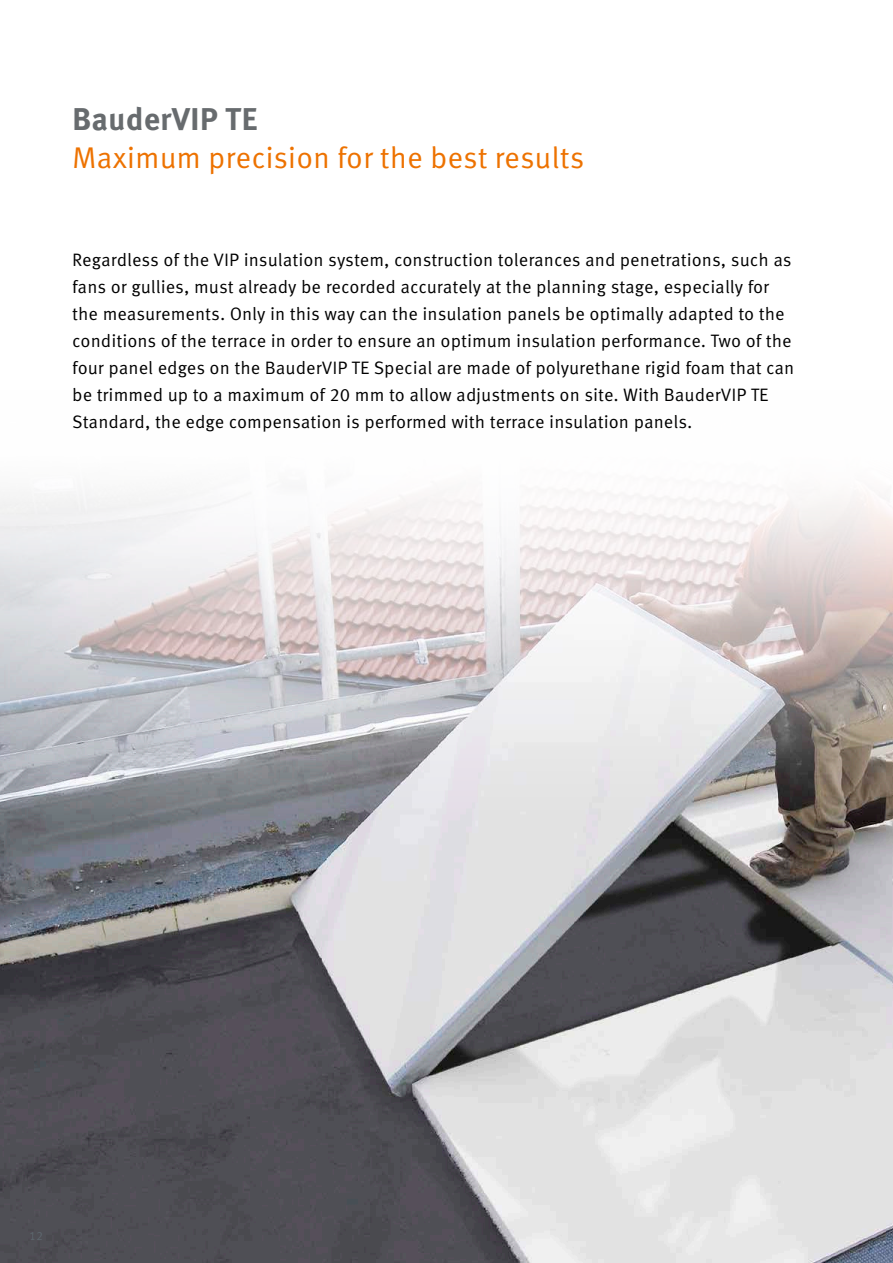
<style>
.page{position:relative;width:893px;height:1263px;background:#fff}
.page>*{position:absolute;margin:0;border:0;box-sizing:border-box;transform-origin:0 0}
.t1{font:700 31.5px "Meta Correspondence Pro";color:#676b6e}
.t2{font:30px "Meta Correspondence Pro";letter-spacing:-.005em;color:#ed7201}
.t3{font:18px/27px "Meta Correspondence Pro";color:#000}
.t4{font:12px "Meta Correspondence Pro";color:#5d676e}
</style>
<div class="page">
<img style="left:0;top:492px;width:893px;height:771px">
<h1 class="t1" style="left:72px;top:94px;width:187px">BauderVIP TE</h1>
<h2 class="t2" style="left:72px;top:134px;width:514px">Maximum precision for the best results</h2>
<p class="t3" style="left:72px;top:245px;width:723px">Regardless of the VIP insulation system, construction tolerances and penetrations, such as fans or gullies, must already be recorded accurately at the planning stage, especially for the measurements. Only in this way can the insulation panels be optimally adapted to the conditions of the terrace in order to ensure an optimum insulation performance. Two of the four panel edges on the BauderVIP TE Special are made of polyurethane rigid foam that can be trimmed up to a maximum of 20 mm to allow adjustments on site. With BauderVIP TE Standard, the edge compensation is performed with terrace insulation panels.</p>
<p class="t4" style="left:29px;top:1226px;width:15px">12</p>
</div>
